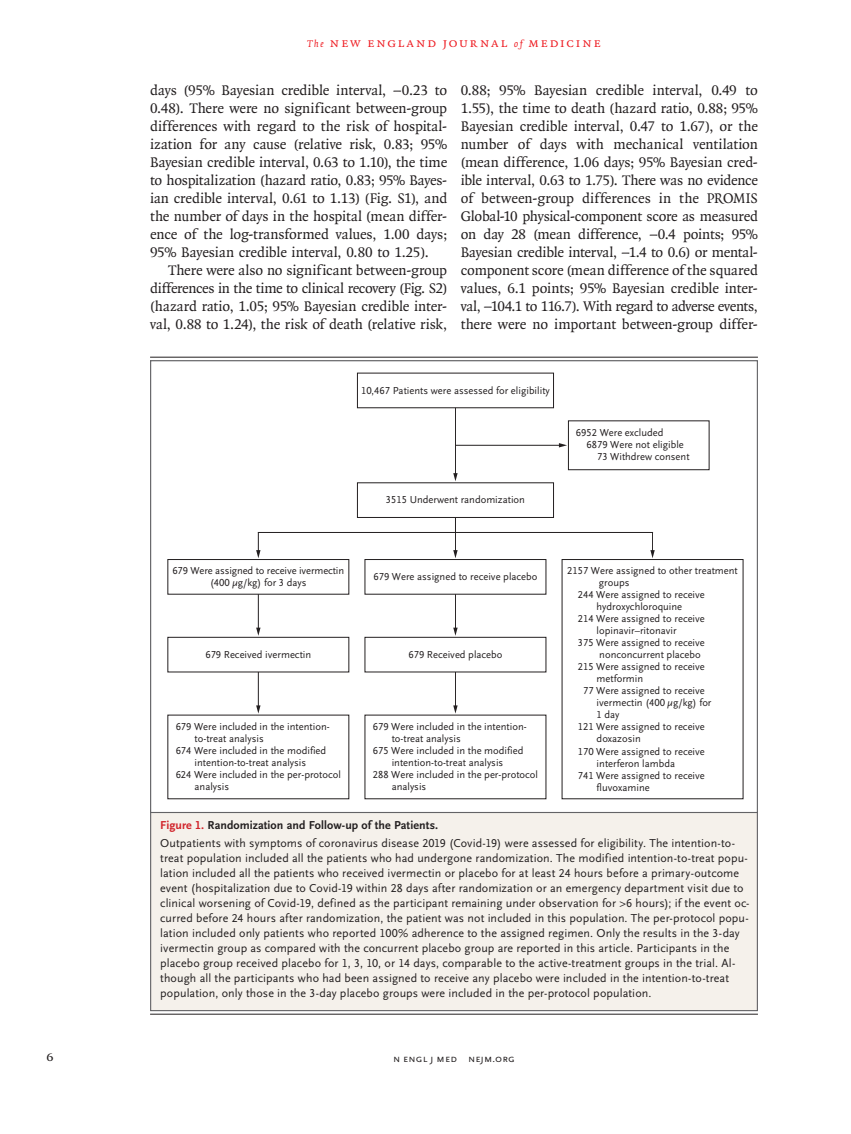
<style>
.page{position:relative;width:851px;height:1134px;background:#fff}
.page>*{position:absolute;margin:0;border:0;box-sizing:border-box;transform-origin:0 0}
.t1{font:15px/18px "OTNEJM Quadraat";letter-spacing:-.005em;color:#231f20;text-align:justify}
.t2{font:14.25px "OTNEJM Quadraat Cap";color:#231f20}
.t3{font:13.5px "OTNEJM Quadraat Cap";letter-spacing:.11em;color:#ee1d23}
.t4{font:12px/15px "OTNEJM Scala Sans LF";letter-spacing:.01em;color:#231f20}
.t5{font:10.8px "OTNEJM Scala Sans LF Cap";letter-spacing:.01em;color:#231f20}
.t6{font:10.5px/12px "OTNEJM Scala Sans LF";color:#231f20;text-align:center}
.s1{font-family:"OTNEJM Quadraat";font-style:italic;font-size:10.5px}
.s2{font-weight:700;color:#d1232a}
.s3{font-weight:700}
</style>
<div class="page">
<hr style="left:150px;top:1014px;width:608px;height:1px;background:#231f20">
<hr style="left:150px;top:357px;width:608px;height:1px;background:#231f20">
<div style="left:151px;top:810px;width:606px;height:201px;background:#f5f1eb"></div>
<svg style="left:152px;top:372px;width:604px;height:439px"></svg>
<div style="left:168px;top:560px;width:181px;height:34px;background:#fff"></div>
<div style="left:167px;top:559px;width:182px;height:36px;border:1px solid #231f20"></div>
<div style="left:562px;top:560px;width:181px;height:239px;background:#fff"></div>
<div style="left:357px;top:483px;width:196px;height:34px;background:#fff"></div>
<div style="left:357px;top:482px;width:197px;height:36px;border:1px solid #231f20"></div>
<div style="left:357px;top:373px;width:196px;height:35px;background:#fff"></div>
<hr style="left:455px;top:408px;width:1px;height:67px;background:#231f20">
<svg style="left:453px;top:473px;width:4px;height:8px"></svg>
<div style="left:568px;top:421px;width:141px;height:49px;background:#fff"></div>
<div style="left:568px;top:420px;width:141px;height:50px;border:1px solid #231f20"></div>
<hr style="left:455px;top:445px;width:105px;height:1px;background:#231f20">
<svg style="left:559px;top:443px;width:8px;height:4px"></svg>
<svg style="left:256px;top:532px;width:4px;height:26px"></svg>
<svg style="left:650px;top:533px;width:4px;height:25px"></svg>
<hr style="left:258px;top:594px;width:1px;height:35px;background:#231f20">
<svg style="left:256px;top:628px;width:4px;height:8px"></svg>
<div style="left:365px;top:560px;width:181px;height:34px;background:#fff"></div>
<div style="left:364px;top:559px;width:182px;height:36px;border:1px solid #231f20"></div>
<svg style="left:453px;top:517px;width:4px;height:41px"></svg>
<div style="left:168px;top:637px;width:181px;height:35px;background:#fff"></div>
<div style="left:167px;top:637px;width:182px;height:35px;border:1px solid #231f20"></div>
<div style="left:365px;top:637px;width:181px;height:35px;background:#fff"></div>
<div style="left:364px;top:637px;width:182px;height:35px;border:1px solid #231f20"></div>
<hr style="left:455px;top:594px;width:1px;height:35px;background:#231f20">
<svg style="left:453px;top:628px;width:4px;height:8px"></svg>
<div style="left:168px;top:715px;width:181px;height:84px;background:#fff"></div>
<div style="left:365px;top:715px;width:181px;height:84px;background:#fff"></div>
<hr style="left:258px;top:672px;width:1px;height:35px;background:#231f20">
<svg style="left:256px;top:705px;width:4px;height:9px"></svg>
<hr style="left:455px;top:672px;width:1px;height:35px;background:#231f20">
<svg style="left:453px;top:705px;width:4px;height:9px"></svg>
<hr style="left:258px;top:532px;width:394px;height:1px;background:#231f20">
<p class="t3" style="left:307px;top:35px;width:295px"><span class="s1">The</span> new england journal <span class="s1">of</span> medicine</p>
<p class="t1" style="left:150px;top:81px;width:299px">days (95% Bayesian credible interval, −0.23 to 0.48). There were no significant between-group differences with regard to the risk of hospital&shy;ization for any cause (relative risk, 0.83; 95% Bayesian credible interval, 0.63 to 1.10), the time to hospitalization (hazard ratio, 0.83; 95% Bayes&shy;ian credible interval, 0.61 to 1.13) (Fig. S1), and the number of days in the hospital (mean differ&shy;ence of the log-transformed values, 1.00 days; 95% Bayesian credible interval, 0.80 to 1.25).</p>
<p class="t1" style="left:150px;top:261px;width:299px;text-indent:18px">There were also no significant between-group differences in the time to clinical recovery (Fig. S2) (hazard ratio, 1.05; 95% Bayesian credible inter&shy;val, 0.88 to 1.24), the risk of death (relative risk,</p>
<p class="t1" style="left:460px;top:81px;width:299px">0.88; 95% Bayesian credible interval, 0.49 to 1.55), the time to death (hazard ratio, 0.88; 95% Bayesian credible interval, 0.47 to 1.67), or the number of days with mechanical ventilation (mean difference, 1.06 days; 95% Bayesian cred&shy;ible interval, 0.63 to 1.75). There was no evidence of between-group differences in the PROMIS Global-10 physical-component score as measured on day 28 (mean difference, −0.4 points; 95% Bayesian credible interval, −1.4 to 0.6) or mental&shy;component score (mean difference of the squared values, 6.1 points; 95% Bayesian credible inter&shy;val, −104.1 to 116.7). With regard to adverse events, there were no important between-group differ-</p>
<p class="t6" style="left:361px;top:384px;width:190px">10,467 Patients were assessed for eligibility</p>
<p class="t6" style="left:386px;top:494px;width:141px">3515 Underwent randomization</p>
<p class="t6" style="left:576px;top:427px;width:89px">6952 Were excluded</p>
<p class="t6" style="left:586px;top:439px;width:99px">6879 Were not eligible</p>
<p class="t6" style="left:597px;top:451px;width:94px">73 Withdrew consent</p>
<p class="t6" style="left:172px;top:565px;width:173px">679 Were assigned to receive ivermectin (400 µg/kg) for 3 days</p>
<p class="t6" style="left:567px;top:564px;width:172px">2157 Were assigned to other treatment</p>
<p class="t6" style="left:373px;top:571px;width:165px">679 Were assigned to receive placebo</p>
<p class="t6" style="left:599px;top:577px;width:32px">groups</p>
<p class="t6" style="left:577px;top:589px;width:129px">244 Were assigned to receive</p>
<p class="t6" style="left:596px;top:601px;width:87px">hydroxychloroquine</p>
<p class="t6" style="left:577px;top:613px;width:129px">214 Were assigned to receive</p>
<p class="t6" style="left:596px;top:625px;width:82px">lopinavir–ritonavir</p>
<p class="t6" style="left:577px;top:637px;width:129px">375 Were assigned to receive</p>
<p class="t6" style="left:599px;top:649px;width:103px">nonconcurrent placebo</p>
<p class="t6" style="left:577px;top:661px;width:129px">215 Were assigned to receive</p>
<p class="t6" style="left:596px;top:673px;width:48px">metformin</p>
<p class="t6" style="left:583px;top:685px;width:123px">77 Were assigned to receive</p>
<p class="t6" style="left:596px;top:697px;width:116px">ivermectin (400 µg/kg) for</p>
<p class="t6" style="left:596px;top:709px;width:24px">1 day</p>
<p class="t6" style="left:577px;top:721px;width:129px">121 Were assigned to receive</p>
<p class="t6" style="left:596px;top:733px;width:46px">doxazosin</p>
<p class="t6" style="left:577px;top:745px;width:129px">170 Were assigned to receive</p>
<p class="t6" style="left:596px;top:757px;width:80px">interferon lambda</p>
<p class="t6" style="left:577px;top:769px;width:129px">741 Were assigned to receive</p>
<p class="t6" style="left:596px;top:782px;width:55px">fluvoxamine</p>
<p class="t6" style="left:205px;top:648px;width:107px">679 Received ivermectin</p>
<p class="t6" style="left:408px;top:648px;width:95px">679 Received placebo</p>
<p class="t6" style="left:176px;top:721px;width:155px">679 Were included in the intention-</p>
<p class="t6" style="left:194px;top:733px;width:71px">to-treat analysis</p>
<p class="t6" style="left:176px;top:745px;width:152px">674 Were included in the modified</p>
<p class="t6" style="left:194px;top:757px;width:113px">intention-to-treat analysis</p>
<p class="t6" style="left:176px;top:769px;width:167px">624 Were included in the per-protocol</p>
<p class="t6" style="left:194px;top:781px;width:36px">analysis</p>
<p class="t6" style="left:373px;top:721px;width:155px">679 Were included in the intention-</p>
<p class="t6" style="left:391px;top:733px;width:71px">to-treat analysis</p>
<p class="t6" style="left:373px;top:745px;width:152px">675 Were included in the modified</p>
<p class="t6" style="left:391px;top:757px;width:113px">intention-to-treat analysis</p>
<p class="t6" style="left:373px;top:769px;width:167px">288 Were included in the per-protocol</p>
<p class="t6" style="left:391px;top:781px;width:36px">analysis</p>
<p class="t4" style="left:160px;top:816px;width:576px;line-height:18px"><span class="s2">Figure 1.</span> <span class="s3">Randomization and Follow-up of the Patients.<br></span>Outpatients with symptoms of coronavirus disease 2019 (Covid-19) were assessed for eligibility. The intention-to-</p>
<p class="t4" style="left:160px;top:850px;width:590px">treat population included all the patients who had undergone randomization. The modified intention-to-treat popu&shy;lation included all the patients who received ivermectin or placebo for at least 24 hours before a primary-outcome event (hospitalization due to Covid-19 within 28 days after randomization or an emergency department visit due to clinical worsening of Covid-19, defined as the participant remaining under observation for &gt;6 hours); if the event oc&shy;curred before 24 hours after randomization, the patient was not included in this population. The per-protocol popu&shy;lation included only patients who reported 100% adherence to the assigned regimen. Only the results in the 3-day ivermectin group as compared with the concurrent placebo group are reported in this article. Participants in the placebo group received placebo for 1, 3, 10, or 14 days, comparable to the active-treatment groups in the trial. Al&shy;though all the participants who had been assigned to receive any placebo were included in the intention-to-treat population, only those in the 3-day placebo groups were included in the per-protocol population.</p>
<p class="t2" style="left:46px;top:1048px;width:9px">6</p>
<p class="t5" style="left:393px;top:1053px;width:123px">n engl j med nejm.org</p>
</div>
